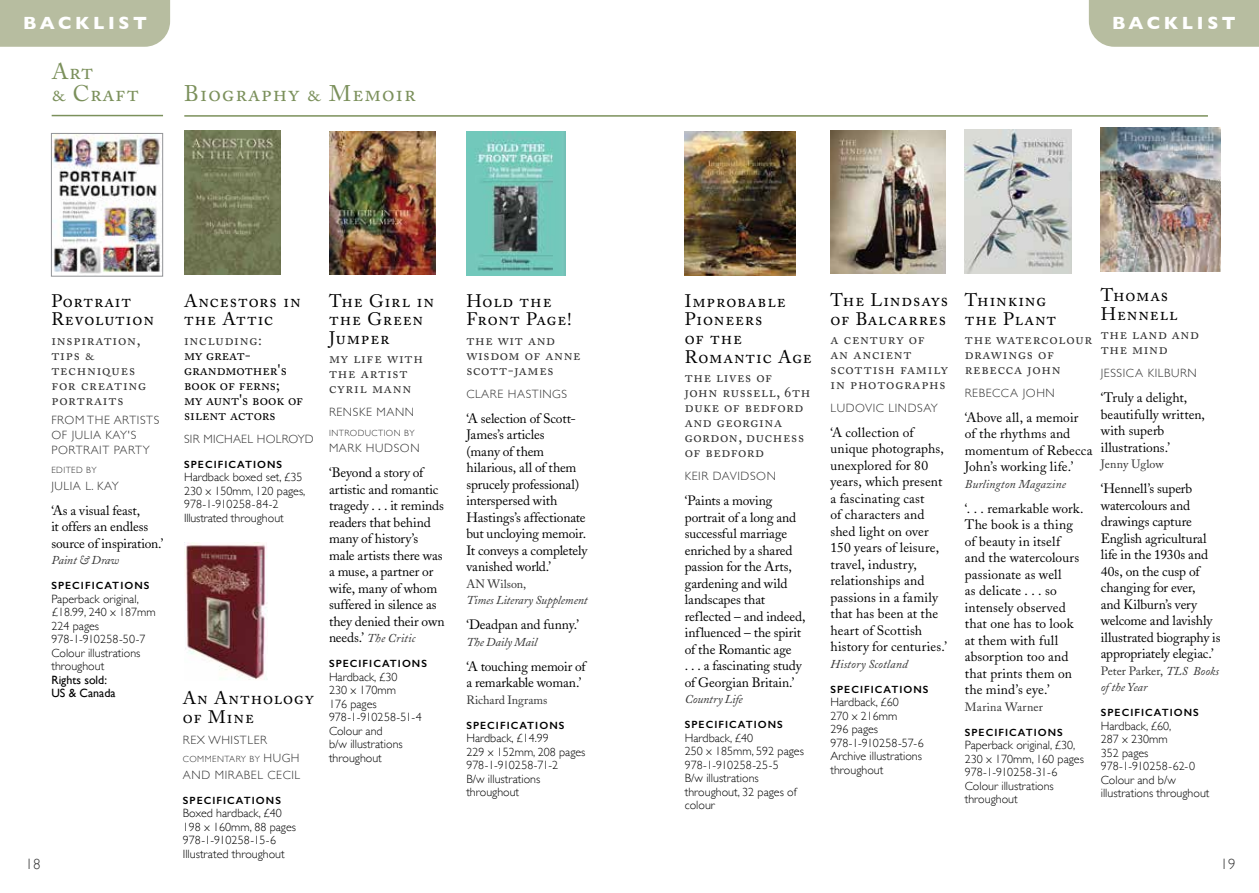
<style>
.page{position:relative;width:1259px;height:893px;background:#fff}
.page>*{position:absolute;margin:0;border:0;box-sizing:border-box;transform-origin:0 0}
.t1{font:22.5px "Adobe Caslon Regular SC";letter-spacing:.05em;color:#7b905b}
.t2{font:22.5px/22.5px "Adobe Caslon Regular SC";letter-spacing:.03em;color:#7b905b}
.t3{font:18px/18.8px "Adobe Caslon Regular SC";letter-spacing:.05em;color:#000}
.t4{font:700 18px "Gill Sans";letter-spacing:.2em;color:#fff}
.t5{font:15px/15px "Adobe Caslon Regular SC";letter-spacing:.05em;color:#333}
.t6{font:15px/15px "Adobe Caslon Regular SC";color:#000}
.t7{font:300 15px "Gill Sans";color:#333}
.t8{font:13.5px/16.5px "Adobe Caslon";color:#000}
.t9{font:300 12px/13.5px "Gill Sans";color:#000}
.t10{font:300 12px/15px "Gill Sans";letter-spacing:.05em;color:#333}
.t11{font:italic 12px/16.5px "Adobe Caslon";color:#333}
.t12{font:12px "Adobe Caslon";letter-spacing:.01em;color:#333}
.t13{font:12px/13.5px "Gill Sans";color:#000}
.t14{font:300 12px "Gill Sans";letter-spacing:.02em;color:#333}
.t15{font:600 10.5px "Gill Sans";letter-spacing:.1em;color:#000}
.t16{font:300 9px "Gill Sans";letter-spacing:.05em;color:#333}
.s1{font-style:normal}
.s2{font-style:normal;font-size:13.5px;color:#000}
.s3{font-size:12px}
</style>
<div class="page">
<div style="left:0;top:0;width:170px;height:47px;background:#b7bda0"></div>
<div style="left:1089px;top:0;width:170px;height:47px;background:#b7bda0"></div>
<hr style="left:52px;top:115px;width:111px;height:1px;background:#7b905b">
<img style="left:53px;top:135px;width:108px;height:139px">
<div style="left:51px;top:133px;width:112px;height:144px;border:1px solid #939598"></div>
<hr style="left:184px;top:115px;width:1024px;height:2px;background:#7b905b">
<img style="left:466px;top:132px;width:99px;height:143px">
<img style="left:329px;top:132px;width:107px;height:143px">
<img style="left:685px;top:132px;width:110px;height:143px">
<img style="left:185px;top:543px;width:82px;height:137px">
<img style="left:184px;top:131px;width:96px;height:144px">
<img style="left:964px;top:130px;width:107px;height:143px">
<img style="left:830px;top:131px;width:115px;height:142px">
<img style="left:1100px;top:128px;width:120px;height:144px">
<h2 class="t4" style="left:23px;top:9px;width:125px">BACKLIST</h2>
<h2 class="t4" style="left:1112px;top:9px;width:125px">BACKLIST</h2>
<h1 class="t2" style="left:52px;top:60px;width:89px">Art<br>&amp; Craft</h1>
<h1 class="t1" style="left:184px;top:81px;width:233px">Biography &amp; Memoir</h1>
<h2 class="t3" style="left:1100px;top:286px;width:78px">Thomas<br>Hennell</h2>
<p class="t5" style="left:1100px;top:327px;width:100px">the land and the mind</p>
<p class="t10" style="left:1100px;top:365px;width:97px">JESSICA KILBURN</p>
<p class="t8" style="left:1100px;top:389px;width:106px">‘Truly a delight, beautifully written, with superb illustrations.’</p>
<p class="t12" style="left:1100px;top:457px;width:64px">Jenny Uglow</p>
<p class="t8" style="left:1100px;top:480px;width:121px">‘Hennell’s superb watercolours and drawings capture<br>English agricultural life in the 1930s and<br>40s, on the cusp of changing for ever,<br>and Kilburn’s very welcome and lavishly illustrated biography is appropriately elegiac.’</p>
<p class="t11" style="left:1100px;top:663px;width:120px"><span class="s1">Peter Parker,</span> TLS Books of the Year</p>
<p class="t15" style="left:1100px;top:706px;width:100px">SPECIFICATIONS</p>
<p class="t9" style="left:1100px;top:718px;width:110px">Hardback, £60,<br>287 x 230mm<br>352 pages<br>978-1-910258-62-0<br>Colour and b/w illustrations throughout</p>
<h2 class="t3" style="left:830px;top:291px;width:119px">The Lindsays of Balcarres</h2>
<p class="t5" style="left:830px;top:331px;width:119px">a century of<br>an ancient scottish family in photographs</p>
<p class="t10" style="left:830px;top:400px;width:109px">LUDOVIC LINDSAY</p>
<p class="t8" style="left:830px;top:424px;width:118px">‘A collection of unique photographs, unexplored for 80 years, which present a fascinating cast<br>of characters and shed light on over<br>150 years of leisure, travel, industry, relationships and passions in a family that has been at the heart of Scottish history for centuries.’</p>
<p class="t11" style="left:830px;top:656px;width:79px">History Scotland</p>
<p class="t15" style="left:830px;top:683px;width:100px">SPECIFICATIONS</p>
<p class="t9" style="left:830px;top:695px;width:95px">Hardback, £60<br>270 x 216mm<br>296 pages<br>978-1-910258-57-6<br>Archive illustrations throughout</p>
<h2 class="t3" style="left:964px;top:291px;width:93px">Thinking the Plant</h2>
<p class="t5" style="left:964px;top:331px;width:129px">the watercolour drawings of rebecca john</p>
<p class="t10" style="left:964px;top:385px;width:91px">REBECCA JOHN</p>
<p class="t8" style="left:964px;top:409px;width:129px">‘Above all, a memoir of the rhythms and momentum of Rebecca<br>John’s working life.’</p>
<p class="t11" style="left:964px;top:476px;width:103px">Burlington Magazine</p>
<p class="t8" style="left:964px;top:500px;width:120px">‘. . . remarkable work.<br>The book is a thing of beauty in itself and the watercolours passionate as well<br>as delicate . . . so intensely observed that one has to look at them with full absorption too and that prints them on the mind’s eye.’</p>
<p class="t12" style="left:964px;top:700px;width:80px">Marina Warner</p>
<p class="t15" style="left:964px;top:726px;width:100px">SPECIFICATIONS</p>
<p class="t9" style="left:964px;top:738px;width:121px">Paperback original, £30,<br>230 x 170mm, 160 pages<br>978-1-910258-31-6<br>Colour illustrations throughout</p>
<h2 class="t3" style="left:329px;top:291px;width:107px">The Girl in the Green<br>Jumper</h2>
<p class="t5" style="left:329px;top:351px;width:96px">my life with the artist cyril mann</p>
<p class="t10" style="left:329px;top:404px;width:87px">RENSKE MANN</p>
<p class="t16" style="left:329px;top:425px;width:87px">INTRODUCTION BY</p>
<p class="t10" style="left:329px;top:440px;width:92px">MARK HUDSON</p>
<p class="t8" style="left:329px;top:464px;width:117px">‘Beyond a story of artistic and romantic tragedy . . . it reminds readers that behind many of history’s male artists there was a muse, a partner or wife, many of whom suffered in silence as they denied their own</p>
<p class="t11" style="left:329px;top:630px;width:88px"><span class="s2">needs.’</span> The Critic</p>
<p class="t15" style="left:329px;top:657px;width:100px">SPECIFICATIONS</p>
<p class="t9" style="left:329px;top:669px;width:94px">Hardback, £30<br>230 x 170mm<br>176 pages<br>978-1-910258-51-4<br>Colour and<br>b/w illustrations throughout</p>
<h2 class="t3" style="left:184px;top:291px;width:118px">Ancestors in the Attic</h2>
<p class="t5" style="left:184px;top:332px;width:79px">including:</p>
<p class="t6" style="left:184px;top:347px;width:120px">my great&shy;grandmother's book of ferns;<br>my aunt's book of silent actors</p>
<p class="t14" style="left:184px;top:429px;width:131px">SIR MICHAEL HOLROYD</p>
<p class="t15" style="left:184px;top:458px;width:100px">SPECIFICATIONS</p>
<p class="t9" style="left:184px;top:470px;width:123px">Hardback boxed set, £35<br>230 x 150mm, 120 pages,<br>978-1-910258-84-2<br>Illustrated throughout</p>
<h2 class="t3" style="left:51px;top:291px;width:104px">Portrait<br>Revolution</h2>
<p class="t5" style="left:51px;top:332px;width:96px">inspiration, tips &amp; techniques for creating portraits</p>
<p class="t10" style="left:51px;top:412px;width:109px">FROM THE ARTISTS<br>OF JULIA KAY'S<br>PORTRAIT PARTY</p>
<p class="t16" style="left:51px;top:463px;width:47px">EDITED BY</p>
<p class="t10" style="left:51px;top:478px;width:69px">JULIA L. KAY</p>
<p class="t8" style="left:51px;top:502px;width:114px">‘As a visual feast,<br>it offers an endless source of inspiration.’</p>
<p class="t11" style="left:51px;top:552px;width:69px">Paint &amp; Draw</p>
<p class="t15" style="left:51px;top:579px;width:100px">SPECIFICATIONS</p>
<p class="t9" style="left:51px;top:591px;width:106px">Paperback original, £18.99, 240 x 187mm<br>224 pages<br>978-1-910258-50-7<br>Colour illustrations throughout</p>
<p class="t13" style="left:51px;top:673px;width:66px">Rights sold:<br>US &amp; Canada</p>
<h2 class="t3" style="left:466px;top:291px;width:107px">Hold the<br>Front Page!</h2>
<p class="t5" style="left:466px;top:332px;width:116px">the wit and wisdom of anne scott-james</p>
<p class="t10" style="left:466px;top:386px;width:102px">CLARE HASTINGS</p>
<p class="t8" style="left:466px;top:410px;width:123px">‘A selection of Scott-<br>James’s articles<br>(many of them hilarious, all of them sprucely professional) interspersed with<br>Hastings’s affectionate but uncloying memoir.<br>It conveys a completely vanished world.’</p>
<p class="t12" style="left:466px;top:576px;width:61px">AN Wilson,</p>
<p class="t11" style="left:466px;top:592px;width:123px">Times Literary Supplement</p>
<p class="t8" style="left:466px;top:616px;width:114px">‘Deadpan and funny.’</p>
<p class="t11" style="left:466px;top:634px;width:72px">The Daily Mail</p>
<p class="t8" style="left:466px;top:658px;width:121px">‘A touching memoir of a remarkable woman.’</p>
<p class="t12" style="left:466px;top:692px;width:83px">Richard Ingrams</p>
<p class="t15" style="left:466px;top:719px;width:100px">SPECIFICATIONS</p>
<p class="t9" style="left:466px;top:731px;width:121px">Hardback, £14.99<br>229 x 152mm, 208 pages<br>978-1-910258-71-2<br>B/w illustrations throughout</p>
<h2 class="t3" style="left:685px;top:291px;width:128px">Improbable<br>Pioneers<br>of the<br>Romantic Age</h2>
<p class="t5" style="left:685px;top:370px;width:127px">the lives of<br>john russell, 6th duke of bedford and georgina gordon, duchess of bedford</p>
<p class="t10" style="left:685px;top:468px;width:93px">KEIR DAVIDSON</p>
<p class="t8" style="left:685px;top:492px;width:122px">‘Paints a moving portrait of a long and successful marriage enriched by a shared passion for the Arts, gardening and wild landscapes that reflected – and indeed, influenced – the spirit of the Romantic age<br>. . . a fascinating study of Georgian Britain.’</p>
<p class="t11" style="left:685px;top:691px;width:59px">Country Life</p>
<p class="t15" style="left:685px;top:718px;width:100px">SPECIFICATIONS</p>
<p class="t9" style="left:685px;top:730px;width:121px">Hardback, £40<br>250 x 185mm, 592 pages<br>978-1-910258-25-5<br>B/w illustrations throughout, 32 pages of colour</p>
<h2 class="t3" style="left:183px;top:689px;width:132px">An Anthology of Mine</h2>
<p class="t10" style="left:183px;top:732px;width:86px">REX WHISTLER</p>
<p class="t16" style="left:183px;top:752px;width:118px">COMMENTARY BY <span class="s3">HUGH</span></p>
<p class="t10" style="left:183px;top:767px;width:119px">AND MIRABEL CECIL</p>
<p class="t15" style="left:183px;top:794px;width:100px">SPECIFICATIONS</p>
<p class="t9" style="left:183px;top:806px;width:115px">Boxed hardback, £40<br>198 x 160mm, 88 pages<br>978-1-910258-15-6<br>Illustrated throughout</p>
<p class="t7" style="left:26px;top:853px;width:16px">18</p>
<p class="t7" style="left:1220px;top:853px;width:16px">19</p>
</div>
